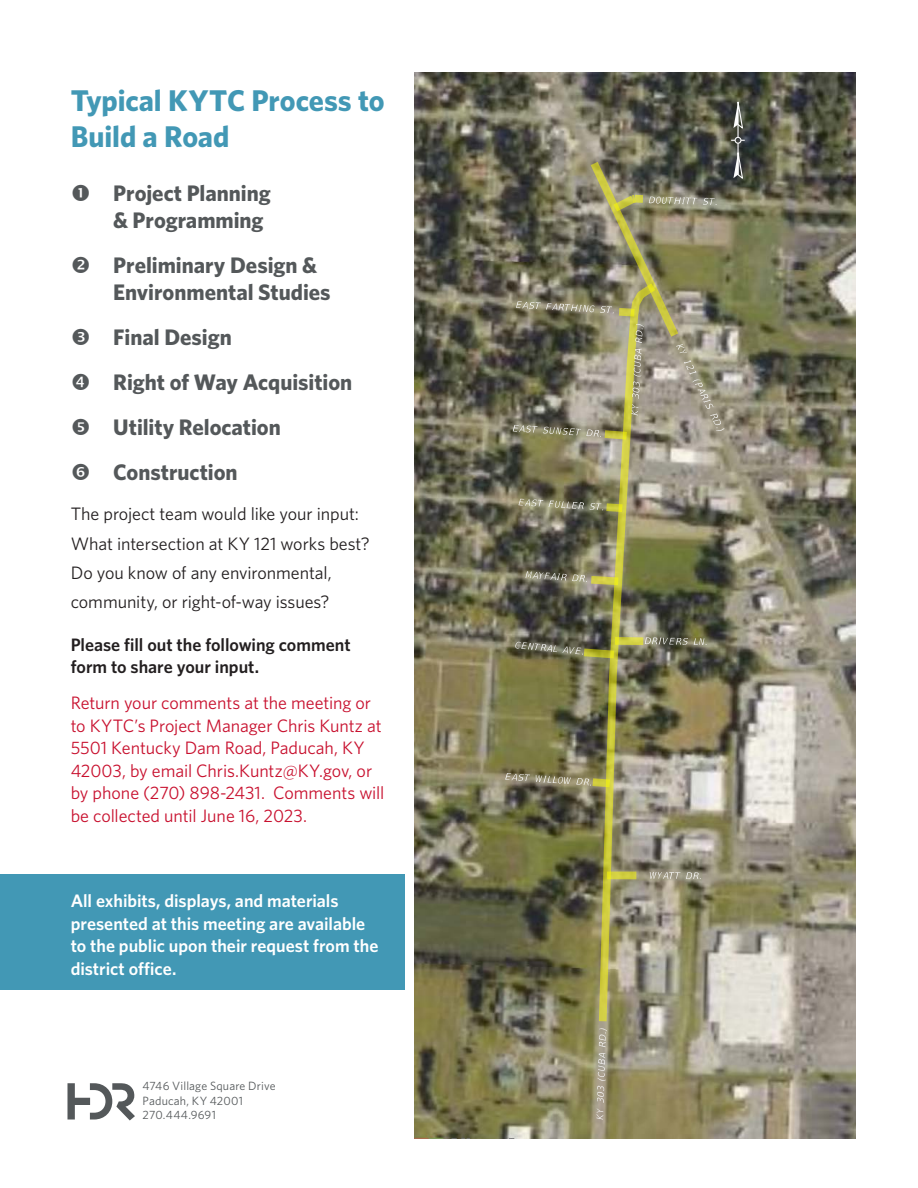
<style>
.page{position:relative;width:918px;height:1188px;background:#fff}
.page>*{position:absolute;margin:0;border:0;box-sizing:border-box;transform-origin:0 0}
.Heading_2_-_Span_All{font:700 30px/36px "Whitney";letter-spacing:-.005em;color:#4298b5}
.Body{font:700 22.5px "Whitney";color:#54585a}
.Body-2{font:18px/22.5px "Whitney";letter-spacing:-.005em;color:#c8102e}
.Body-3{font:18px "Whitney";letter-spacing:-.005em;color:#231f20}
.Body-4{font:600 18px/22.5px "Whitney";color:#fff}
.Body-5{font:600 18px/22.5px "Whitney";color:#231f20}
.Address{font:12px "Whitney";letter-spacing:.015em;color:#54585a}
</style>
<div class="page">
<div style="left:0;top:874px;width:405px;height:116px;background:#4298b5"></div>
<img style="left:415px;top:72px;width:440px;height:751px">
<img style="left:415px;top:823px;width:440px;height:315px">
<img style="left:595px;top:444px;width:69px;height:585px">
<div style="left:607px;top:872px;width:29px;height:7px;background:#ff0;opacity:.5"></div>
<div style="left:615px;top:637px;width:28px;height:8px;background:#ff0;opacity:.5"></div>
<svg style="left:526px;top:571px;width:100px;height:18px;background:#918d65"></svg>
<div style="left:735px;top:137px;width:6px;height:7px;border:1px solid #fdfdfd;border-radius:50%"></div>
<hr style="left:737px;top:143px;width:2px;height:32px;background:#fdfdfd">
<svg style="left:733px;top:151px;width:11px;height:30px"></svg>
<svg style="left:731px;top:101px;width:14px;height:40px"></svg>
<svg style="left:513px;top:153px;width:211px;height:291px;background:#837f67"></svg>
<svg style="left:519px;top:499px;width:24px;height:8px"></svg>
<svg style="left:549px;top:499px;width:82px;height:17px"></svg>
<svg style="left:515px;top:642px;width:107px;height:21px;background:#7b794e"></svg>
<svg style="left:645px;top:637px;width:43px;height:8px"></svg>
<svg style="left:694px;top:638px;width:13px;height:7px"></svg>
<svg style="left:505px;top:773px;width:25px;height:8px"></svg>
<svg style="left:536px;top:774px;width:82px;height:18px"></svg>
<svg style="left:650px;top:872px;width:51px;height:7px"></svg>
<svg style="left:596px;top:1053px;width:10px;height:67px"></svg>
<svg style="left:599px;top:1028px;width:8px;height:19px"></svg>
<svg style="left:67px;top:1083px;width:68px;height:38px"></svg>
<p class="Heading_2_-_Span_All" style="left:71px;top:82px;width:315px">Typical KYTC Process to<br>Build a Road</p>
<p class="Body" style="left:113px;top:178px;width:159px">Project Planning</p>
<p class="Body" style="left:113px;top:205px;width:152px">&amp; Programming</p>
<p class="Body" style="left:113px;top:250px;width:205px">Preliminary Design &amp;</p>
<p class="Body" style="left:113px;top:277px;width:219px">Environmental Studies</p>
<p class="Body" style="left:113px;top:322px;width:120px">Final Design</p>
<p class="Body" style="left:113px;top:367px;width:241px">Right of Way Acquisition</p>
<p class="Body" style="left:113px;top:412px;width:169px">Utility Relocation</p>
<p class="Body" style="left:113px;top:457px;width:126px">Construction</p>
<p class="Body-3" style="left:71px;top:502px;width:290px">The project team would like your input:</p>
<p class="Body-3" style="left:71px;top:532px;width:301px">What intersection at KY 121 works best?</p>
<p class="Body-3" style="left:71px;top:561px;width:262px">Do you know of any environmental,</p>
<p class="Body-3" style="left:71px;top:590px;width:260px">community, or right-of-way issues?</p>
<p class="Body-5" style="left:71px;top:633px;width:281px">Please fill out the following comment form to share your input.</p>
<p class="Body-2" style="left:71px;top:692px;width:315px">Return your comments at the meeting or to KYTC’s Project Manager Chris Kuntz at 5501 Kentucky Dam Road, Paducah, KY 42003, by email Chris.Kuntz@KY.gov, or by phone (270) 898-2431. Comments will be collected until June 16, 2023.</p>
<p class="Body-4" style="left:71px;top:890px;width:309px">All exhibits, displays, and materials presented at this meeting are available to the public upon their request from the district office.</p>
<p class="Address" style="left:143px;top:1078px;width:135px">4746 Village Square Drive</p>
<p class="Address" style="left:143px;top:1093px;width:102px">Paducah, KY 42001</p>
<p class="Address" style="left:143px;top:1107px;width:75px">270.444.9691</p>
</div>
